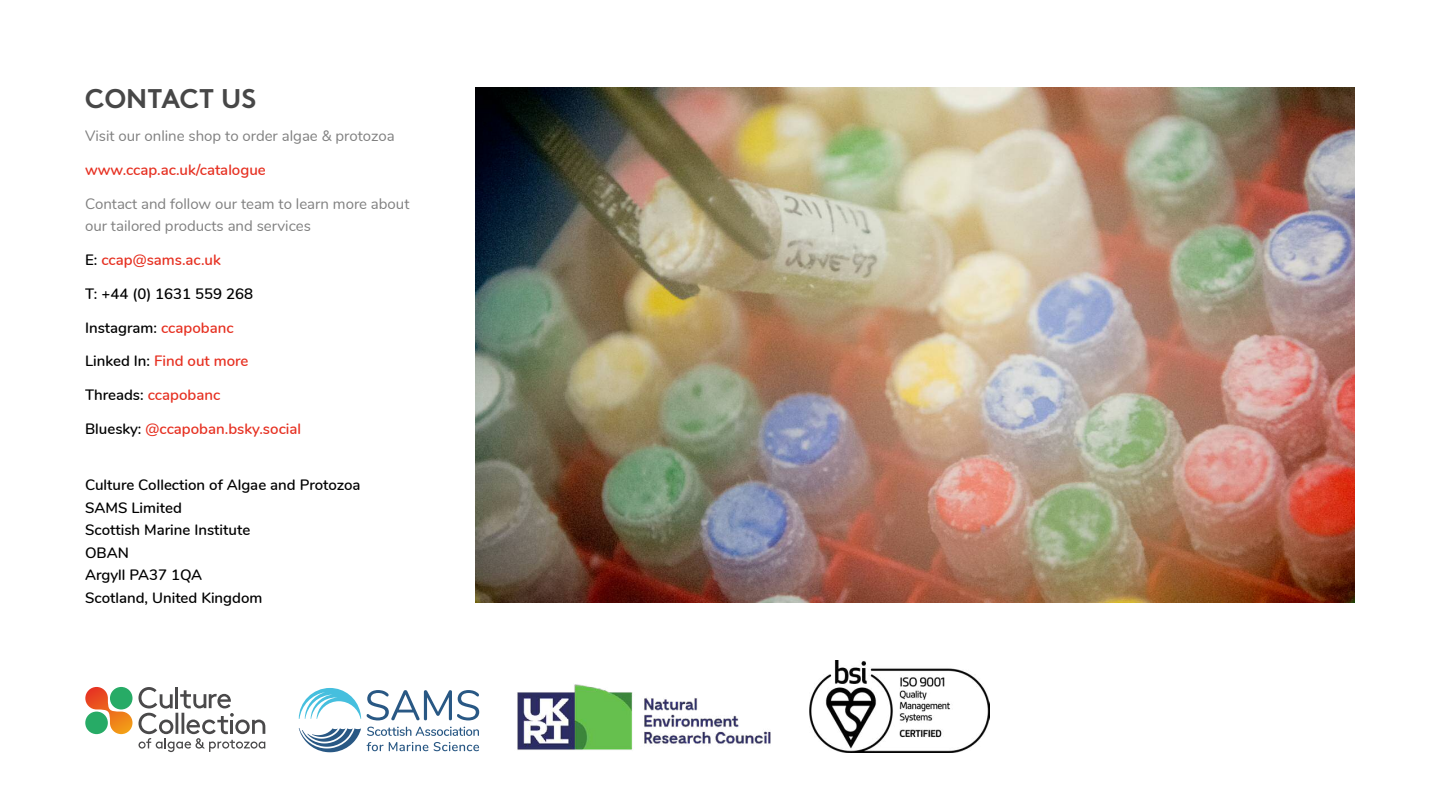
<style>
.page{position:relative;width:1440px;height:810px;background:#fff}
.page>*{position:absolute;margin:0;border:0;box-sizing:border-box;transform-origin:0 0}
.t1{font:700 27px "Brown Std";letter-spacing:.01em;color:#474747}
.t2{font:600 15px/22.5px "Nunito";color:#000}
.t3{font:15px/22.5px "Nunito";color:#808080}
.t4{font:600 15px "Nunito";color:#e63021}
.s1{color:#000}
.s2{color:#e63021}
</style>
<div class="page">
<img style="left:476px;top:88px;width:879px;height:515px">
<svg style="left:85px;top:687px;width:180px;height:65px"></svg>
<img style="left:517px;top:684px;width:254px;height:66px">
<img style="left:810px;top:661px;width:180px;height:91px">
<svg style="left:299px;top:728px;width:62px;height:24px"></svg>
<svg style="left:299px;top:688px;width:62px;height:31px"></svg>
<svg style="left:367px;top:690px;width:112px;height:30px"></svg>
<svg style="left:367px;top:727px;width:112px;height:9px"></svg>
<svg style="left:367px;top:742px;width:61px;height:9px"></svg>
<svg style="left:434px;top:742px;width:45px;height:9px"></svg>
<h1 class="t1" style="left:85px;top:82px;width:173px">CONTACT US</h1>
<p class="t3" style="left:85px;top:125px;width:311px">Visit our online shop to order algae &amp; protozoa</p>
<p class="t4" style="left:85px;top:160px;width:182px">www.ccap.ac.uk/catalogue</p>
<p class="t3" style="left:85px;top:193px;width:326px">Contact and follow our team to learn more about our tailored products and services</p>
<p class="t4" style="left:85px;top:250px;width:137px"><span class="s1">E:</span> ccap@sams.ac.uk</p>
<p class="t2" style="left:85px;top:283px;width:170px">T: +44 (0) 1631 559 268</p>
<p class="t2" style="left:85px;top:316px;width:150px">Instagram: <span class="s2">ccapobanc</span></p>
<p class="t4" style="left:85px;top:351px;width:165px"><span class="s1">Linked In:</span> Find out more</p>
<p class="t4" style="left:85px;top:385px;width:137px"><span class="s1">Threads:</span> ccapobanc</p>
<p class="t4" style="left:85px;top:419px;width:218px"><span class="s1">Bluesky:</span> @ccapoban.bsky.social</p>
<p class="t2" style="left:85px;top:474px;width:277px">Culture Collection of Algae and Protozoa<br>SAMS Limited<br>Scottish Marine Institute<br>OBAN<br>Argyll PA37 1QA<br>Scotland, United Kingdom</p>
</div>
